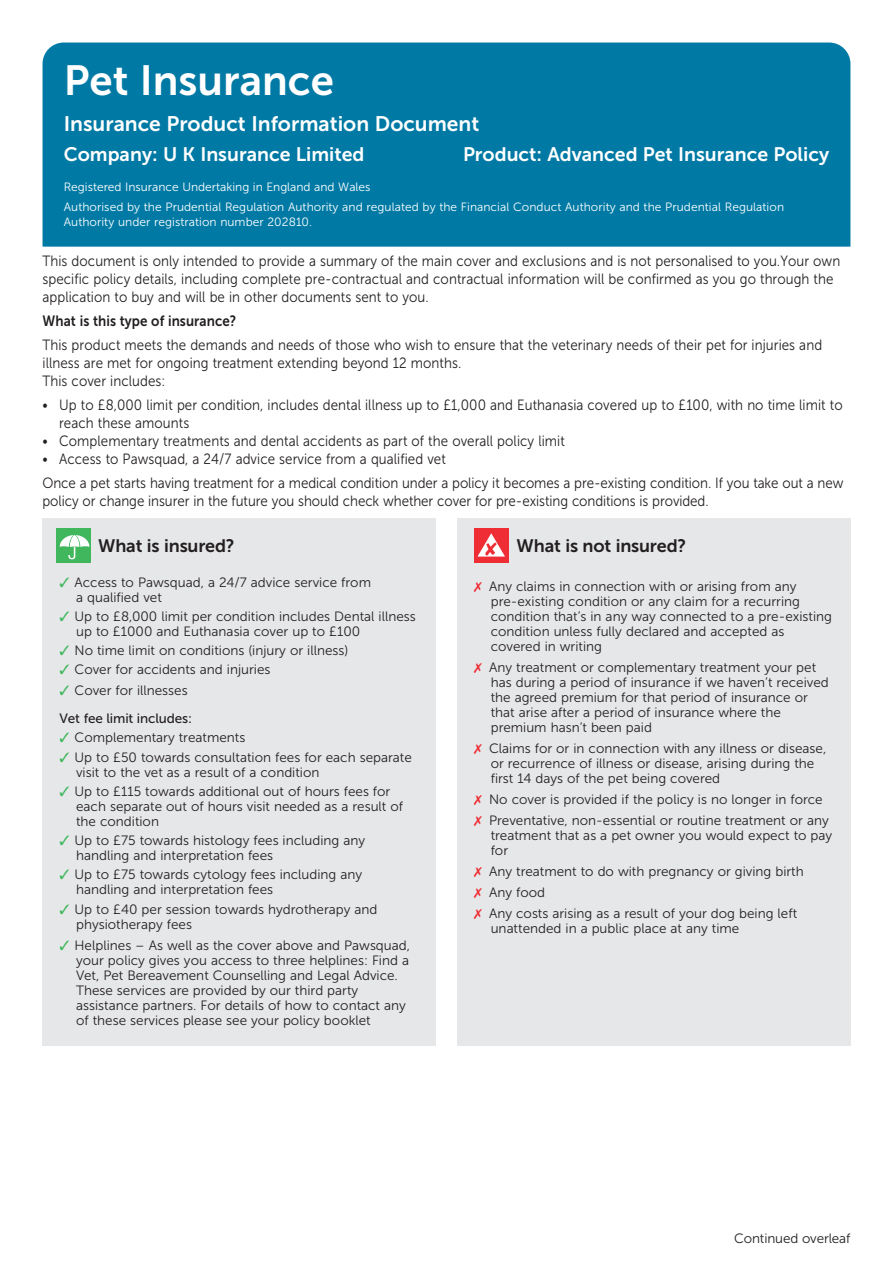
<style>
.page{position:relative;width:893px;height:1263px;background:#fff}
.page>*{position:absolute;margin:0;border:0;box-sizing:border-box;transform-origin:0 0}
.t1{font:42px "Museo Sans 700";color:#fff}
.t2{font:21px "Museo Sans 700";color:#fff}
.t3{font:19.5px "Museo Sans 700";color:#fff}
.t4{font:18px "Museo Sans 700";letter-spacing:-.01em;color:#231f20}
.Txt{font:14.85px/18px "Museo Sans 300";letter-spacing:.005em;color:#231f20;scale:.9 1}
.Heading_Txt{font:14.85px "Museo Sans 700";letter-spacing:.005em;color:#231f20;scale:.9 1}
.t5{font:13.5px/15px "Museo Sans 300";color:#231f20}
.Box_H2{font:13.5px "Museo Sans 500";letter-spacing:-.01em;color:#231f20}
.t6{font:12px/15px "Museo Sans 300";letter-spacing:.005em;color:#fff}
.s1{color:#40b75c}
.s2{color:#ee2d34}
</style>
<div class="page">
<div style="left:43px;top:43px;width:807px;height:204px;background:#007aa5"></div>
<div style="left:457px;top:519px;width:393px;height:527px;background:#e6e7e9"></div>
<div style="left:474px;top:528px;width:34px;height:35px;background:#ee2d34"></div>
<svg style="left:477px;top:533px;width:28px;height:24px"></svg>
<div style="left:43px;top:519px;width:393px;height:527px;background:#e6e7e9"></div>
<div style="left:57px;top:528px;width:34px;height:35px;background:#40b75c"></div>
<svg style="left:60px;top:535px;width:29px;height:24px"></svg>
<p class="t1" style="left:64px;top:57px;width:272px">Pet Insurance</p>
<p class="t2" style="left:64px;top:112px;width:417px">Insurance Product Information Document</p>
<p class="t3" style="left:64px;top:143px;width:302px">Company: U K Insurance Limited</p>
<p class="t3" style="left:463px;top:143px;width:368px">Product: Advanced Pet Insurance Policy</p>
<p class="t6" style="left:64px;top:180px;width:308px">Registered Insurance Undertaking in England and Wales</p>
<p class="t6" style="left:64px;top:199px;width:722px">Authorised by the Prudential Regulation Authority and regulated by the Financial Conduct Authority and the Prudential Regulation<br>Authority under registration number 202810.</p>
<p class="Txt" style="left:43px;top:252px;width:888px">This document is only intended to provide a summary of the main cover and exclusions and is not personalised to you.Your own specific policy details, including complete pre-contractual and contractual information will be confirmed as you go through the application to buy and will be in other documents sent to you.</p>
<p class="Heading_Txt" style="left:43px;top:312px;width:217px">What is this type of insurance?</p>
<p class="Txt" style="left:43px;top:336px;width:868px">This product meets the demands and needs of those who wish to ensure that the veterinary needs of their pet for injuries and illness are met for ongoing treatment extending beyond 12 months.</p>
<p class="Txt" style="left:43px;top:372px;width:138px">This cover includes:</p>
<p class="Txt" style="left:59px;top:396px;width:872px;text-indent:-17px">• Up to £8,000 limit per condition, includes dental illness up to £1,000 and Euthanasia covered up to £100, with no time limit to reach these amounts</p>
<p class="Txt" style="left:43px;top:432px;width:582px">• Complementary treatments and dental accidents as part of the overall policy limit</p>
<p class="Txt" style="left:43px;top:450px;width:450px">• Access to Pawsquad, a 24/7 advice service from a qualified vet</p>
<p class="Txt" style="left:43px;top:474px;width:891px">Once a pet starts having treatment for a medical condition under a policy it becomes a pre-existing condition. If you take out a new policy or change insurer in the future you should check whether cover for pre-existing conditions is provided.</p>
<p class="t4" style="left:98px;top:536px;width:138px">What is insured?</p>
<p class="t5" style="left:76px;top:574px;width:296px;text-indent:-17px"><span class="s1">✓</span> Access to Pawsquad, a 24/7 advice service from a qualified vet</p>
<p class="t5" style="left:76px;top:609px;width:341px;text-indent:-17px"><span class="s1">✓</span> Up to £8,000 limit per condition includes Dental illness up to £1000 and Euthanasia cover up to £100</p>
<p class="t5" style="left:60px;top:643px;width:290px"><span class="s1">✓</span> No time limit on conditions (injury or illness)</p>
<p class="t5" style="left:60px;top:662px;width:212px"><span class="s1">✓</span> Cover for accidents and injuries</p>
<p class="t5" style="left:60px;top:683px;width:130px"><span class="s1">✓</span> Cover for illnesses</p>
<p class="Box_H2" style="left:60px;top:711px;width:134px">Vet fee limit includes:</p>
<p class="t5" style="left:60px;top:730px;width:187px"><span class="s1">✓</span> Complementary treatments</p>
<p class="t5" style="left:76px;top:749px;width:337px;text-indent:-17px"><span class="s1">✓</span> Up to £50 towards consultation fees for each separate visit to the vet as a result of a condition</p>
<p class="t5" style="left:76px;top:784px;width:328px;text-indent:-17px"><span class="s1">✓</span> Up to £115 towards additional out of hours fees for each separate out of hours visit needed as a result of the condition</p>
<p class="t5" style="left:76px;top:833px;width:291px;text-indent:-17px"><span class="s1">✓</span> Up to £75 towards histology fees including any handling and interpretation fees</p>
<p class="t5" style="left:76px;top:867px;width:288px;text-indent:-17px"><span class="s1">✓</span> Up to £75 towards cytology fees including any handling and interpretation fees</p>
<p class="t5" style="left:76px;top:901px;width:303px;text-indent:-17px"><span class="s1">✓</span> Up to £40 per session towards hydrotherapy and physiotherapy fees</p>
<p class="t5" style="left:76px;top:937px;width:335px;text-indent:-17px"><span class="s1">✓</span> Helplines – As well as the cover above and Pawsquad, your policy gives you access to three helplines: Find a Vet, Pet Bereavement Counselling and Legal Advice.<br>These services are provided by our third party assistance partners. For details of how to contact any of these services please see your policy booklet</p>
<p class="t4" style="left:517px;top:536px;width:171px">What is not insured?</p>
<p class="t5" style="left:491px;top:578px;width:343px;text-indent:-17px"><span class="s2">✗</span> Any claims in connection with or arising from any pre-existing condition or any claim for a recurring condition that’s in any way connected to a pre-existing condition unless fully declared and accepted as covered in writing</p>
<p class="t5" style="left:491px;top:659px;width:340px;text-indent:-17px"><span class="s2">✗</span> Any treatment or complementary treatment your pet has during a period of insurance if we haven’t received the agreed premium for that period of insurance or that arise after a period of insurance where the premium hasn’t been paid</p>
<p class="t5" style="left:491px;top:741px;width:337px;text-indent:-17px"><span class="s2">✗</span> Claims for or in connection with any illness or disease, or recurrence of illness or disease, arising during the first 14 days of the pet being covered</p>
<p class="t5" style="left:474px;top:792px;width:350px"><span class="s2">✗</span> No cover is provided if the policy is no longer in force</p>
<p class="t5" style="left:491px;top:813px;width:343px;text-indent:-17px"><span class="s2">✗</span> Preventative, non-essential or routine treatment or any treatment that as a pet owner you would expect to pay for</p>
<p class="t5" style="left:474px;top:864px;width:331px"><span class="s2">✗</span> Any treatment to do with pregnancy or giving birth</p>
<p class="t5" style="left:474px;top:885px;width:73px"><span class="s2">✗</span> Any food</p>
<p class="t5" style="left:491px;top:906px;width:308px;text-indent:-17px"><span class="s2">✗</span> Any costs arising as a result of your dog being left unattended in a public place at any time</p>
<p class="t5" style="left:734px;top:1231px;width:118px">Continued overleaf</p>
</div>
